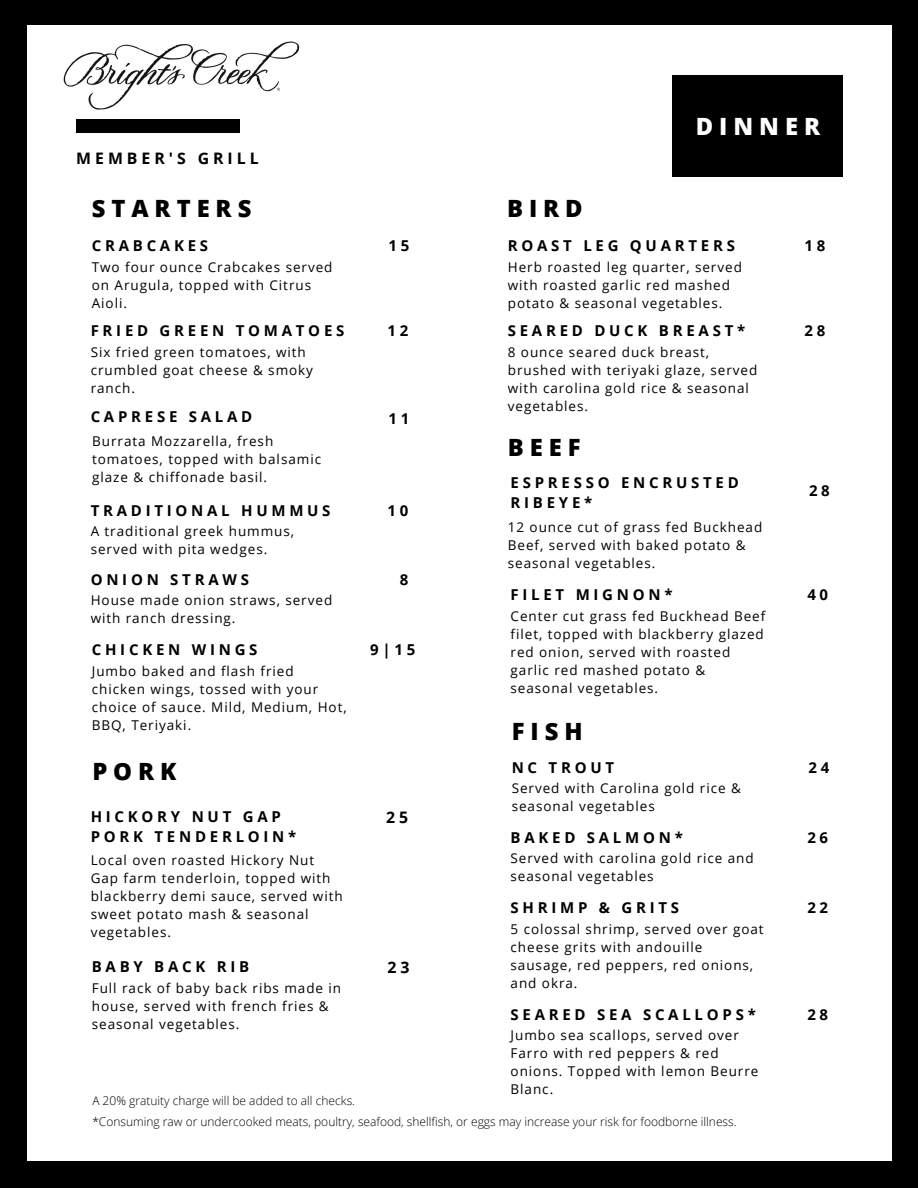
<style>
.page{position:relative;width:918px;height:1188px;background:#000}
.page>*{position:absolute;margin:0;border:0;box-sizing:border-box;transform-origin:0 0}
.t1{font:800 23.85px "Open Sans";letter-spacing:.25em;color:#000}
.t2{font:800 23.85px "Open Sans";letter-spacing:.25em;color:#fff}
.t3{font:700 15.9px "Open Sans";letter-spacing:.25em;color:#000}
.t4{font:700 15px/20.2px "Open Sans";letter-spacing:.25em;color:#000}
.t5{font:13.5px/18px "Open Sans";letter-spacing:.07em;color:#000}
.t6{font:300 12px/20.7px "Open Sans";color:#000}
</style>
<div class="page">
<div style="left:27px;top:26px;width:864px;height:1135px;background:#fff"></div>
<div style="left:672px;top:75px;width:171px;height:102px;background:#000"></div>
<div style="left:76px;top:119px;width:163px;height:14px;background:#000"></div>
<img style="left:63px;top:41px;width:237px;height:69px">
<p class="t3" style="left:76px;top:147px;width:184px">MEMBER'S GRILL</p>
<h1 class="t1" style="left:92px;top:191px;width:161px">STARTERS</h1>
<h1 class="t1" style="left:507px;top:191px;width:77px">BIRD</h1>
<h1 class="t2" style="left:696px;top:110px;width:126px">DINNER</h1>
<p class="t4" style="left:92px;top:235px;width:118px">CRABCAKES</p>
<p class="t5" style="left:92px;top:257px;width:242px">Two four ounce Crabcakes served on Arugula, topped with Citrus<br>Aioli.</p>
<p class="t4" style="left:91px;top:320px;width:255px">FRIED GREEN TOMATOES</p>
<p class="t5" style="left:91px;top:342px;width:224px">Six fried green tomatoes, with crumbled goat cheese &amp; smoky ranch.</p>
<p class="t4" style="left:91px;top:406px;width:163px">CAPRESE SALAD</p>
<p class="t5" style="left:92px;top:432px;width:230px">Burrata Mozzarella, fresh tomatoes, topped with balsamic glaze &amp; chiffonade basil.</p>
<p class="t4" style="left:91px;top:500px;width:241px">TRADITIONAL HUMMUS</p>
<p class="t5" style="left:91px;top:522px;width:205px">A traditional greek hummus, served with pita wedges.</p>
<p class="t4" style="left:91px;top:569px;width:160px">ONION STRAWS</p>
<p class="t5" style="left:91px;top:591px;width:243px">House made onion straws, served with ranch dressing.</p>
<p class="t4" style="left:92px;top:639px;width:167px">CHICKEN WINGS</p>
<p class="t5" style="left:92px;top:662px;width:256px">Jumbo baked and flash fried chicken wings, tossed with your choice of sauce. Mild, Medium, Hot,<br>BBQ, Teriyaki.</p>
<p class="t4" style="left:389px;top:235px;width:22px">1 5</p>
<p class="t4" style="left:387px;top:320px;width:22px">1 2</p>
<p class="t4" style="left:389px;top:408px;width:22px">1 1</p>
<p class="t4" style="left:387px;top:500px;width:22px">1 0</p>
<p class="t4" style="left:400px;top:569px;width:10px">8</p>
<p class="t4" style="left:370px;top:639px;width:47px">9|15</p>
<p class="t4" style="left:508px;top:235px;width:229px">ROAST LEG QUARTERS</p>
<p class="t5" style="left:508px;top:257px;width:236px">Herb roasted leg quarter, served with roasted garlic red mashed potato &amp; seasonal vegetables.</p>
<p class="t4" style="left:508px;top:320px;width:239px">SEARED DUCK BREAST*</p>
<p class="t5" style="left:508px;top:342px;width:251px">8 ounce seared duck breast, brushed with teriyaki glaze, served with carolina gold rice &amp; seasonal vegetables.</p>
<h1 class="t1" style="left:508px;top:431px;width:74px">BEEF</h1>
<p class="t4" style="left:511px;top:472px;width:230px">ESPRESSO ENCRUSTED<br>RIBEYE*</p>
<p class="t5" style="left:508px;top:517px;width:256px">12 ounce cut of grass fed Buckhead<br>Beef, served with baked potato &amp; seasonal vegetables.</p>
<p class="t4" style="left:511px;top:585px;width:164px">FILET MIGNON*</p>
<p class="t5" style="left:511px;top:607px;width:256px">Center cut grass fed Buckhead Beef filet, topped with blackberry glazed red onion, served with roasted garlic red mashed potato &amp; seasonal vegetables.</p>
<h1 class="t1" style="left:512px;top:714px;width:72px">FISH</h1>
<p class="t4" style="left:512px;top:757px;width:104px">NC TROUT</p>
<p class="t5" style="left:512px;top:779px;width:231px">Served with Carolina gold rice &amp; seasonal vegetables</p>
<h1 class="t1" style="left:92px;top:755px;width:86px">PORK</h1>
<p class="t4" style="left:91px;top:806px;width:207px">HICKORY NUT GAP<br>PORK TENDERLOIN*</p>
<p class="t5" style="left:91px;top:851px;width:254px">Local oven roasted Hickory Nut<br>Gap farm tenderloin, topped with blackberry demi sauce, served with sweet potato mash &amp; seasonal vegetables.</p>
<p class="t3" style="left:386px;top:806px;width:24px">2 5</p>
<p class="t4" style="left:511px;top:827px;width:174px">BAKED SALMON*</p>
<p class="t5" style="left:511px;top:849px;width:245px">Served with carolina gold rice and seasonal vegetables</p>
<p class="t4" style="left:511px;top:897px;width:170px">SHRIMP &amp; GRITS</p>
<p class="t5" style="left:511px;top:919px;width:255px">5 colossal shrimp, served over goat cheese grits with andouille sausage, red peppers, red onions, and okra.</p>
<p class="t4" style="left:92px;top:956px;width:159px">BABY BACK RIB</p>
<p class="t5" style="left:92px;top:978px;width:251px">Full rack of baby back ribs made in house, served with french fries &amp; seasonal vegetables.</p>
<p class="t3" style="left:387px;top:956px;width:24px">2 3</p>
<p class="t4" style="left:511px;top:1004px;width:247px">SEARED SEA SCALLOPS*</p>
<p class="t5" style="left:511px;top:1026px;width:249px">Jumbo sea scallops, served over<br>Farro with red peppers &amp; red onions. Topped with lemon Beurre<br>Blanc.</p>
<p class="t6" style="left:92px;top:1090px;width:646px">A 20% gratuity charge will be added to all checks.<br>*Consuming raw or undercooked meats, poultry, seafood, shellfish, or eggs may increase your risk for foodborne illness.</p>
<p class="t4" style="left:805px;top:235px;width:22px">1 8</p>
<p class="t4" style="left:805px;top:320px;width:22px">2 8</p>
<p class="t4" style="left:809px;top:480px;width:22px">2 8</p>
<p class="t4" style="left:807px;top:585px;width:22px">4 0</p>
<p class="t4" style="left:808px;top:757px;width:22px">2 4</p>
<p class="t4" style="left:807px;top:827px;width:22px">2 6</p>
<p class="t4" style="left:807px;top:897px;width:22px">2 2</p>
<p class="t4" style="left:807px;top:1004px;width:22px">2 8</p>
</div>
